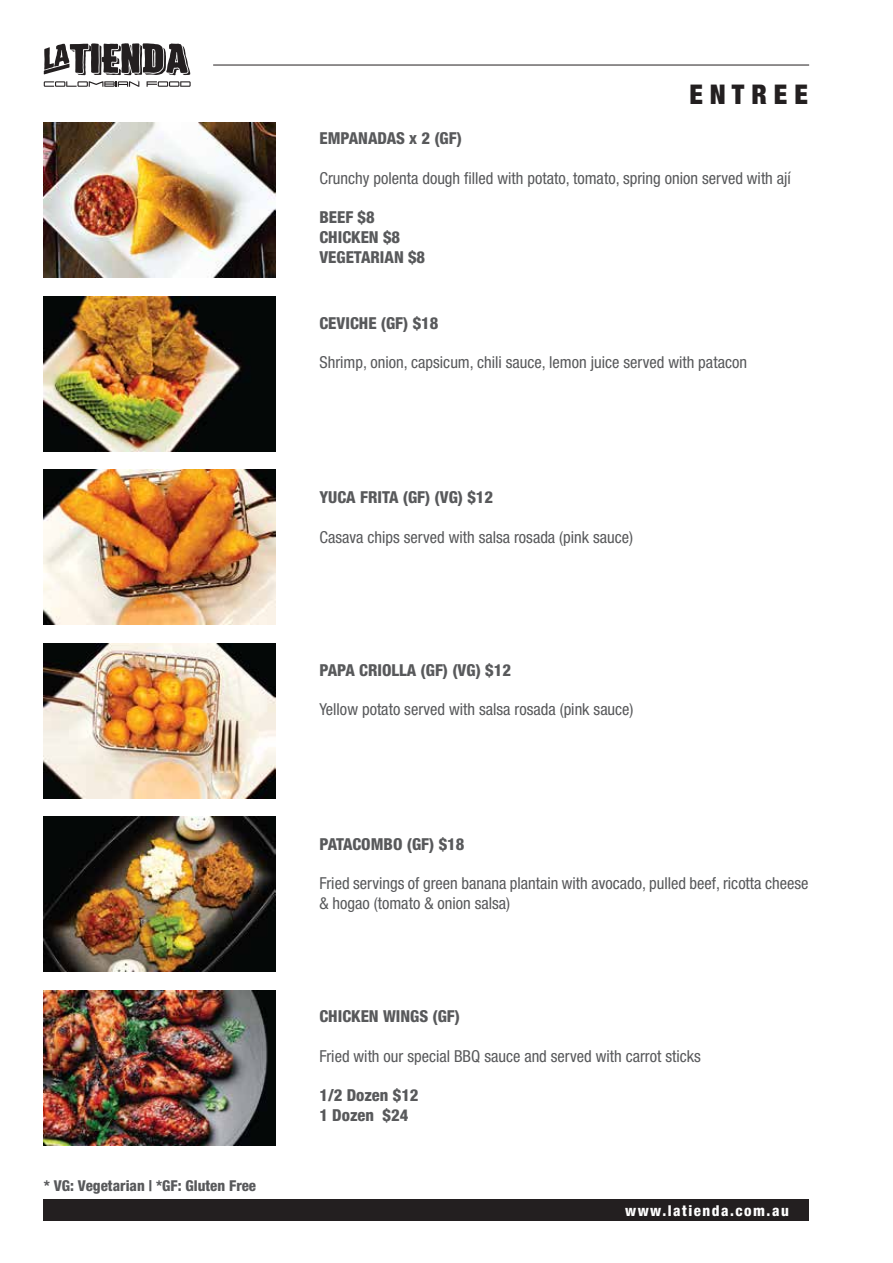
<style>
.page{position:relative;width:893px;height:1263px;background:#fff}
.page>*{position:absolute;margin:0;border:0;box-sizing:border-box;transform-origin:0 0}
.t1{font:900 condensed 27px "Helvetica Neue";color:#231f20}
.t2{font:condensed 16.5px/19.8px "Helvetica Neue";color:#58595b}
.t3{font:800 condensed 16.5px/19.8px "Helvetica Neue";color:#58595b}
.t4{font:800 condensed 15px "Helvetica Neue";color:#58595b}
.t5{font:800 condensed 15px "Helvetica Neue";letter-spacing:.1em;color:#fff}
</style>
<div class="page">
<svg style="left:44px;top:43px;width:147px;height:44px"></svg>
<hr style="left:213px;top:65px;width:596px;height:1px;background:#231f20">
<div style="left:44px;top:1199px;width:765px;height:22px;background:#231f20"></div>
<img style="left:43px;top:990px;width:233px;height:155px">
<img style="left:43px;top:123px;width:233px;height:155px">
<img style="left:43px;top:296px;width:233px;height:155px">
<img style="left:43px;top:643px;width:233px;height:155px">
<img style="left:43px;top:817px;width:233px;height:155px">
<img style="left:43px;top:470px;width:233px;height:155px">
<p class="t4" style="left:44px;top:1176px;width:214px">* VG: Vegetarian | *GF: Gluten Free</p>
<h1 class="t1" style="left:689px;top:72px;width:120px">E N T R E E</h1>
<p class="t3" style="left:319px;top:128px;width:144px">EMPANADAS x 2 (GF)</p>
<p class="t2" style="left:319px;top:168px;width:473px">Crunchy polenta dough filled with potato, tomato, spring onion served with ají</p>
<p class="t3" style="left:319px;top:207px;width:107px">BEEF $8<br>CHICKEN $8<br>VEGETARIAN $8</p>
<p class="t3" style="left:319px;top:312px;width:120px">CEVICHE (GF) $18</p>
<p class="t2" style="left:319px;top:352px;width:429px">Shrimp, onion, capsicum, chili sauce, lemon juice served with patacon</p>
<p class="t3" style="left:319px;top:487px;width:175px">YUCA FRITA (GF) (VG) $12</p>
<p class="t2" style="left:319px;top:527px;width:315px">Casava chips served with salsa rosada (pink sauce)</p>
<p class="t3" style="left:319px;top:660px;width:193px">PAPA CRIOLLA (GF) (VG) $12</p>
<p class="t2" style="left:319px;top:699px;width:316px">Yellow potato served with salsa rosada (pink sauce)</p>
<p class="t3" style="left:319px;top:833px;width:146px">PATACOMBO (GF) $18</p>
<p class="t2" style="left:319px;top:873px;width:490px">Fried servings of green banana plantain with avocado, pulled beef, ricotta cheese &amp; hogao (tomato &amp; onion salsa)</p>
<p class="t3" style="left:319px;top:1006px;width:142px">CHICKEN WINGS (GF)</p>
<p class="t2" style="left:319px;top:1046px;width:383px">Fried with our special BBQ sauce and served with carrot sticks</p>
<p class="t3" style="left:319px;top:1085px;width:101px">1/2 Dozen $12<br>1 Dozen $24</p>
<p class="t5" style="left:625px;top:1201px;width:165px">www.latienda.com.au</p>
</div>
